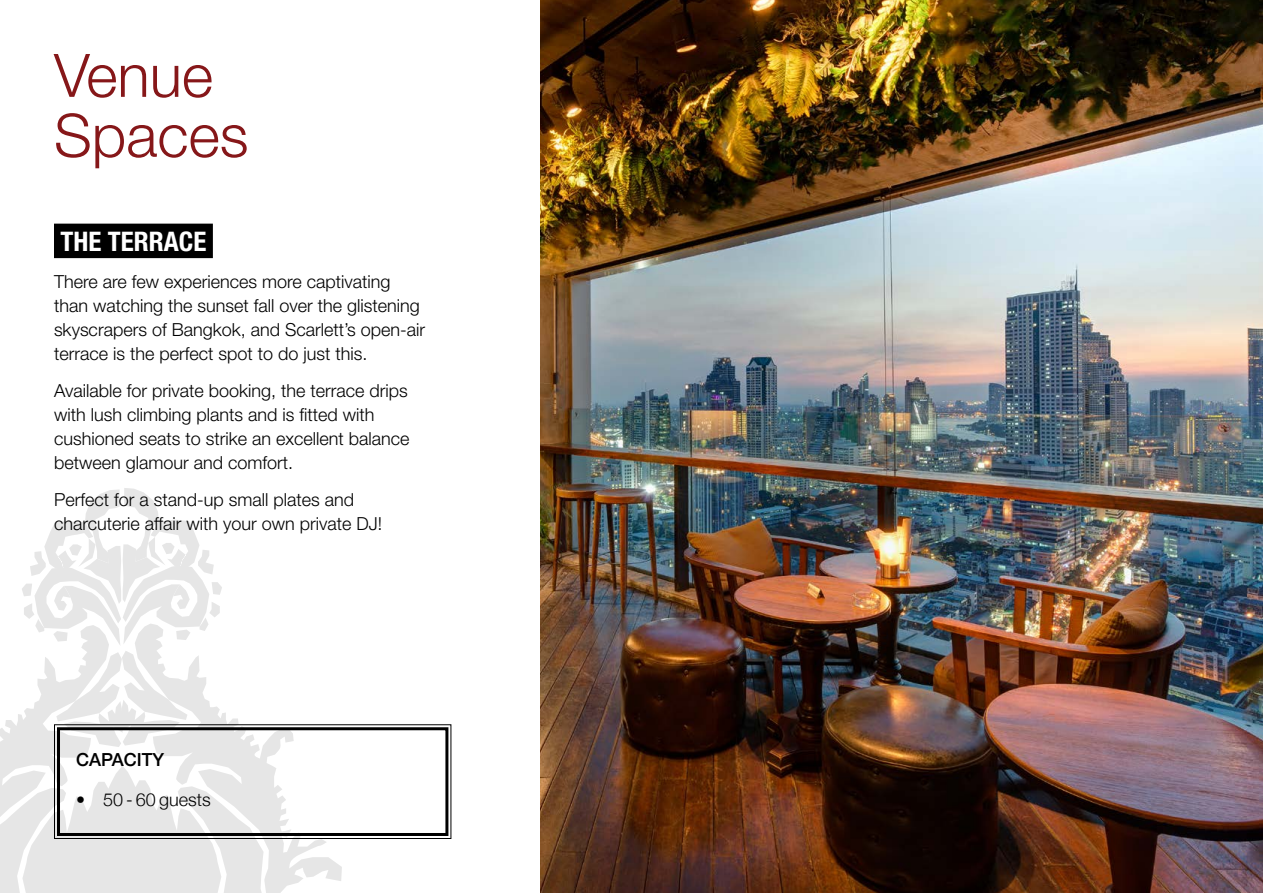
<style>
.page{position:relative;width:1263px;height:893px;background:#fff}
.page>*{position:absolute;margin:0;border:0;box-sizing:border-box;transform-origin:0 0}
.t1{font:300 60px/60px "Helvetica Neue LT Std";color:#861719}
.t2{font:700 condensed 27px "Helvetica Neue LT Std";color:#fff}
.t3{font:300 18px/24px "Helvetica Neue LT Std";color:#000}
.t4{font:300 18px "Helvetica Neue";color:#000}
.t5{font:500 18px "Helvetica Neue";color:#000}
</style>
<div class="page">
<svg style="left:264px;top:839px;width:78px;height:54px;fill:#e6e6e6"></svg>
<svg style="left:0;top:488px;width:264px;height:405px"></svg>
<div style="left:54px;top:224px;width:159px;height:34px;background:#000"></div>
<img style="left:540px;top:0;width:723px;height:893px">
<svg style="left:53px;top:724px;width:399px;height:115px"></svg>
<div style="left:57px;top:727px;width:391px;height:109px;border:3px solid #000"></div>
<h1 class="t1" style="left:54px;top:44px;width:196px">Venue<br>Spaces</h1>
<h2 class="t2" style="left:60px;top:225px;width:147px">THE TERRACE</h2>
<p class="t3" style="left:54px;top:269px;width:373px">There are few experiences more captivating than watching the sunset fall over the glistening skyscrapers of Bangkok, and Scarlett’s open-air terrace is the perfect spot to do just this.</p>
<p class="t3" style="left:54px;top:378px;width:357px">Available for private booking, the terrace drips with lush climbing plants and is fitted with cushioned seats to strike an excellent balance between glamour and comfort.</p>
<p class="t3" style="left:54px;top:487px;width:330px">Perfect for a stand-up small plates and charcuterie affair with your own private DJ!</p>
<p class="t5" style="left:76px;top:745px;width:90px">CAPACITY</p>
<p class="t4" style="left:76px;top:785px;width:136px">• 50 - 60 guests</p>
</div>
